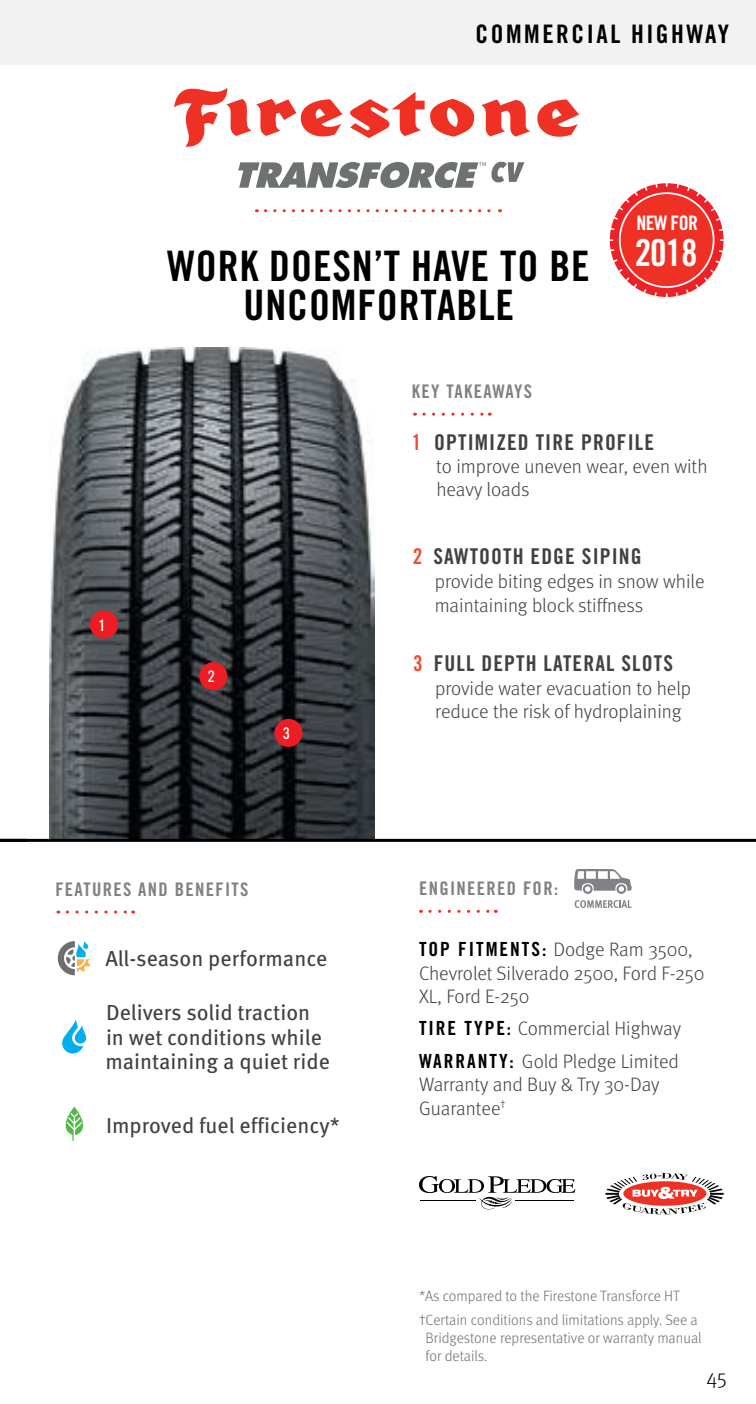
<style>
.page{position:relative;width:756px;height:1404px;background:#fff}
.page>*{position:absolute;margin:0;border:0;box-sizing:border-box;transform-origin:0 0}
.t1{font:42px/39px "Trade Gothic LT Std Bd Cn 20";letter-spacing:.02em;color:#000;text-align:center}
.t2{font:37.2px "Trade Gothic LT Std Bd Cn 20";color:#fff}
.t3{font:25.5px "Trade Gothic LT Std Bd Cn 20";letter-spacing:.1em;color:#000}
.t4{font:21.6px/24.9px "Meta OT";color:#414042}
.t5{font:21.6px "Trade Gothic LT Std Bd Cn 20";letter-spacing:.05em;color:#414042}
.t6{font:300 21px "Meta OT";color:#000}
.t7{font:19.8px "Trade Gothic LT Std Bd Cn 20";letter-spacing:-.03em;color:#fff}
.t8{font:300 19.5px/23.1px "Meta OT";color:#414042}
.t9{font:18.6px "Trade Gothic LT Std Bd Cn 20";letter-spacing:.07em;color:#808285}
.t10{font:300 15px/23.4px "Meta OT";color:#6d6e71}
.t11{font:300 14.4px "YWFT Ultramagnetic";color:#fff}
.s1{color:#f04d30}
.s2{font-family:"Trade Gothic LT Std Bd Cn 20";font-weight:400;color:#000}
</style>
<div class="page">
<div style="left:0;top:0;width:756px;height:65px;background:#f2f2f2"></div>
<img style="left:50px;top:348px;width:324px;height:491px">
<div style="left:90px;top:611px;width:28px;height:28px;background:#ed1d24;border-radius:50%"></div>
<div style="left:199px;top:662px;width:28px;height:28px;background:#ed1d24;border-radius:50%"></div>
<div style="left:274px;top:719px;width:29px;height:28px;background:#ed1d24;border-radius:50%"></div>
<svg style="left:66px;top:1107px;width:17px;height:34px"></svg>
<svg style="left:265px;top:209px;width:236px;height:3px"></svg>
<svg style="left:62px;top:1019px;width:24px;height:35px"></svg>
<svg style="left:58px;top:941px;width:33px;height:34px"></svg>
<svg style="left:574px;top:869px;width:58px;height:39px"></svg>
<svg style="left:419px;top:1176px;width:156px;height:33px"></svg>
<svg style="left:605px;top:1173px;width:119px;height:41px"></svg>
<svg style="left:67px;top:911px;width:67px;height:3px"></svg>
<svg style="left:430px;top:910px;width:66px;height:3px"></svg>
<svg style="left:174px;top:88px;width:301px;height:59px"></svg>
<svg style="left:481px;top:99px;width:98px;height:38px"></svg>
<svg style="left:238px;top:162px;width:286px;height:26px"></svg>
<svg style="left:424px;top:413px;width:66px;height:3px"></svg>
<svg style="left:610px;top:183px;width:114px;height:114px"></svg>
<div style="left:620px;top:193px;width:94px;height:94px;background:#ee3124;border-radius:50%"></div>
<div style="left:619px;top:192px;width:96px;height:96px;border:2px solid #fff;border-radius:50%"></div>
<hr style="left:0;top:839px;width:756px;height:3px;background:#000">
<h3 class="t3" style="left:476px;top:19px;width:255px">COMMERCIAL HIGHWAY</h3>
<h1 class="t1" style="left:167px;top:246px;width:424px">WORK DOESN’T HAVE TO BE<br>UNCOMFORTABLE</h1>
<p class="t9" style="left:412px;top:380px;width:122px">KEY TAKEAWAYS</p>
<p class="t7" style="left:636px;top:211px;width:63px">NEW FOR</p>
<h2 class="t2" style="left:635px;top:230px;width:64px">2018</h2>
<p class="t11" style="left:100px;top:617px;width:6px">1</p>
<p class="t11" style="left:208px;top:669px;width:9px">2</p>
<p class="t11" style="left:283px;top:726px;width:9px">3</p>
<p class="t9" style="left:55px;top:878px;width:195px">FEATURES AND BENEFITS</p>
<p class="t4" style="left:105px;top:947px;width:224px">All-season performance</p>
<p class="t4" style="left:106px;top:1000px;width:226px">Delivers solid traction in wet conditions while maintaining a quiet ride</p>
<p class="t4" style="left:106px;top:1114px;width:235px">Improved fuel efficiency*</p>
<p class="t5" style="left:412px;top:429px;width:244px"><span class="s1">1</span> OPTIMIZED TIRE PROFILE</p>
<p class="t8" style="left:436px;top:455px;width:273px">to improve uneven wear, even with heavy loads</p>
<p class="t5" style="left:413px;top:544px;width:230px"><span class="s1">2</span> SAWTOOTH EDGE SIPING</p>
<p class="t8" style="left:435px;top:569px;width:271px;line-height:24.6px">provide biting edges in snow while maintaining block stiffness</p>
<p class="t5" style="left:413px;top:651px;width:261px"><span class="s1">3</span> FULL DEPTH LATERAL SLOTS</p>
<p class="t8" style="left:435px;top:677px;width:258px">provide water evacuation to help reduce the risk of hydroplaining</p>
<p class="t9" style="left:419px;top:877px;width:141px">ENGINEERED FOR:</p>
<p class="t8" style="left:419px;top:938px;width:287px"><span class="s2">TOP FITMENTS:</span> Dodge Ram 3500,<br>Chevrolet Silverado 2500, Ford F-250<br>XL, Ford E-250</p>
<p class="t8" style="left:419px;top:1013px;width:264px;line-height:32.7px"><span class="s2">TIRE TYPE:</span> Commercial Highway<br><span class="s2">WARRANTY:</span> Gold Pledge Limited</p>
<p class="t8" style="left:419px;top:1073px;width:242px">Warranty and Buy &amp; Try 30-Day<br>Guarantee<sup>†</sup></p>
<p class="t10" style="left:419px;top:1285px;width:280px">*As compared to the Firestone Transforce HT<br>† Certain conditions and limitations apply. See a</p>
<p class="t10" style="left:426px;top:1329px;width:278px;line-height:18px">Bridgestone representative or warranty manual for details.</p>
<p class="t6" style="left:707px;top:1365px;width:22px">45</p>
</div>
